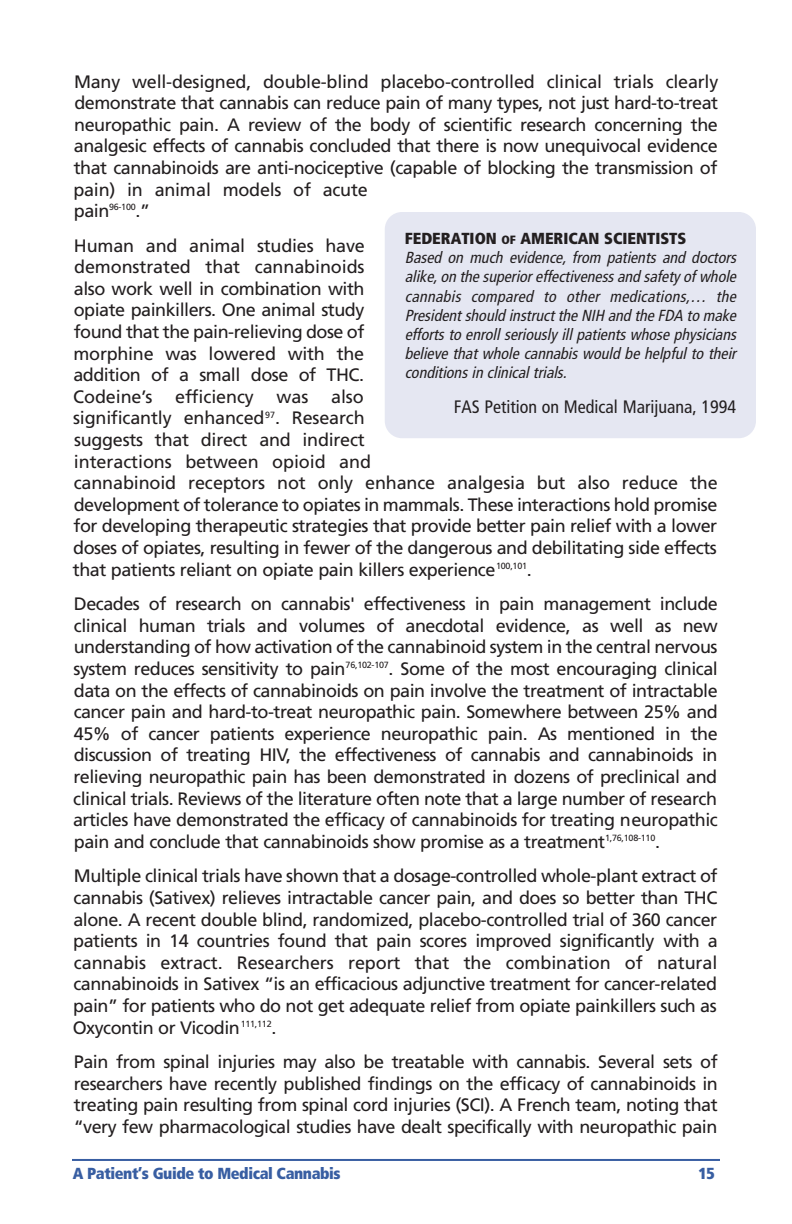
<style>
.page{position:relative;width:792px;height:1224px;background:#fff}
.page>*{position:absolute;margin:0;border:0;box-sizing:border-box;transform-origin:0 0}
.t1{font:18px/21.6px "Frutiger LT Pro";letter-spacing:-.03em;color:#231f20;text-align:justify}
.t2{font:condensed 18px "Frutiger LT Pro";color:#231f20}
.t3{font:18px "Frutiger LT Pro";letter-spacing:-.005em;color:#231f20}
.t4{font:italic condensed 16px/19.2px "Frutiger LT Pro";color:#231f20}
.t5{font:900 condensed 16px "Frutiger LT Pro";letter-spacing:-.025em;color:#385ea2}
.s1{font-weight:900;font-style:normal}
.s2{font-weight:900;font-style:normal;font-size:12px}
</style>
<div class="page">
<hr style="left:72px;top:1159px;width:648px;height:2px;background:#385ea2">
<div style="left:385px;top:212px;width:371px;height:226px;background:#e5e7f2;border-radius:17px"></div>
<p class="t1" style="left:73px;top:72px;width:646px;text-align:left">Many well-designed, double-blind placebo-controlled clinical trials clearly demonstrate that cannabis can reduce pain of many types, not just hard-to-treat neuropathic pain. A review of the body of scientific research concerning the analgesic effects of cannabis concluded that there is now unequivocal evidence that cannabinoids are anti-nociceptive (capable of blocking the transmission of pain) in animal models of acute<br>pain<sup>96-100</sup>.”</p>
<p class="t1" style="left:73px;top:236px;width:293px">Human and animal studies have demonstrated that cannabinoids also work well in combination with opiate painkillers. One animal study found that the pain-relieving dose of morphine was lowered with the addition of a small dose of THC.<br>Codeine’s</p>
<p class="t4" style="left:405px;top:230px;width:336px"><span class="s1">FEDERATION</span> <span class="s2">OF</span> <span class="s1">AMERICAN SCIENTISTS<br></span>Based on much evidence, from patients and doctors alike,on the superior effectiveness and safety of whole cannabis compared to other medications,… the President should instruct the NIH and the FDA to make efforts to enroll seriously ill patients whose physicians believe that whole cannabis would be helpful to their conditions in clinical trials.</p>
<p class="t2" style="left:454px;top:400px;width:284px">FAS Petition on Medical Marijuana, 1994</p>
<p class="t3" style="left:175px;top:389px;width:80px">efficiency</p>
<p class="t1" style="left:277px;top:387px;width:33px">was</p>
<p class="t1" style="left:73px;top:387px;width:646px;text-align:left;text-indent:258px">also<br>significantly enhanced<sup>97</sup>. Research<br>suggests that direct and indirect<br>interactions between opioid and<br>cannabinoid receptors not only enhance analgesia but also reduce the development of tolerance to opiates in mammals. These interactions hold promise for developing therapeutic strategies that provide better pain relief with a lower doses of opiates, resulting in fewer of the dangerous and debilitating side effects that patients reliant on opiate pain killers experience<sup>100,101</sup>.</p>
<p class="t1" style="left:73px;top:595px;width:646px">Decades of research on cannabis' effectiveness in pain management include clinical human trials and volumes of anecdotal evidence, as well as new understanding of how activation of the cannabinoid system in the central nervous system reduces sensitivity to pain<sup>76,102-107</sup>. Some of the most encouraging clinical data on the effects of cannabinoids on pain involve the treatment of intractable cancer pain and hard-to-treat neuropathic pain. Somewhere between 25% and 45% of cancer patients experience neuropathic pain. As mentioned in the discussion of treating HIV, the effectiveness of cannabis and cannabinoids in relieving neuropathic pain has been demonstrated in dozens of preclinical and clinical trials. Reviews of the literature often note that a large number of research articles have demonstrated the efficacy of cannabinoids for treating neuropathic pain and conclude that cannabinoids show promise as a treatment<sup>1,76,108-110</sup>.</p>
<p class="t1" style="left:73px;top:867px;width:647px">Multiple clinical trials have shown that a dosage-controlled whole-plant extract of cannabis (Sativex) relieves intractable cancer pain, and does so better than THC alone. A recent double blind, randomized, placebo-controlled trial of 360 cancer patients in 14 countries found that pain scores improved significantly with a cannabis extract. Researchers report that the combination of natural cannabinoids in Sativex “is an efficacious adjunctive treatment for cancer-related pain” for patients who do not get adequate relief from opiate painkillers such as Oxycontin or Vicodin<sup>111,112</sup>.</p>
<p class="t1" style="left:74px;top:1052px;width:646px">Pain from spinal injuries may also be treatable with cannabis. Several sets of researchers have recently published findings on the efficacy of cannabinoids in treating pain resulting from spinal cord injuries (SCI). A French team, noting that “very few pharmacological studies have dealt specifically with neuropathic pain</p>
<p class="t5" style="left:73px;top:1167px;width:269px">A Patient’s Guide to Medical Cannabis</p>
<p class="t5" style="left:699px;top:1167px;width:18px">15</p>
</div>
